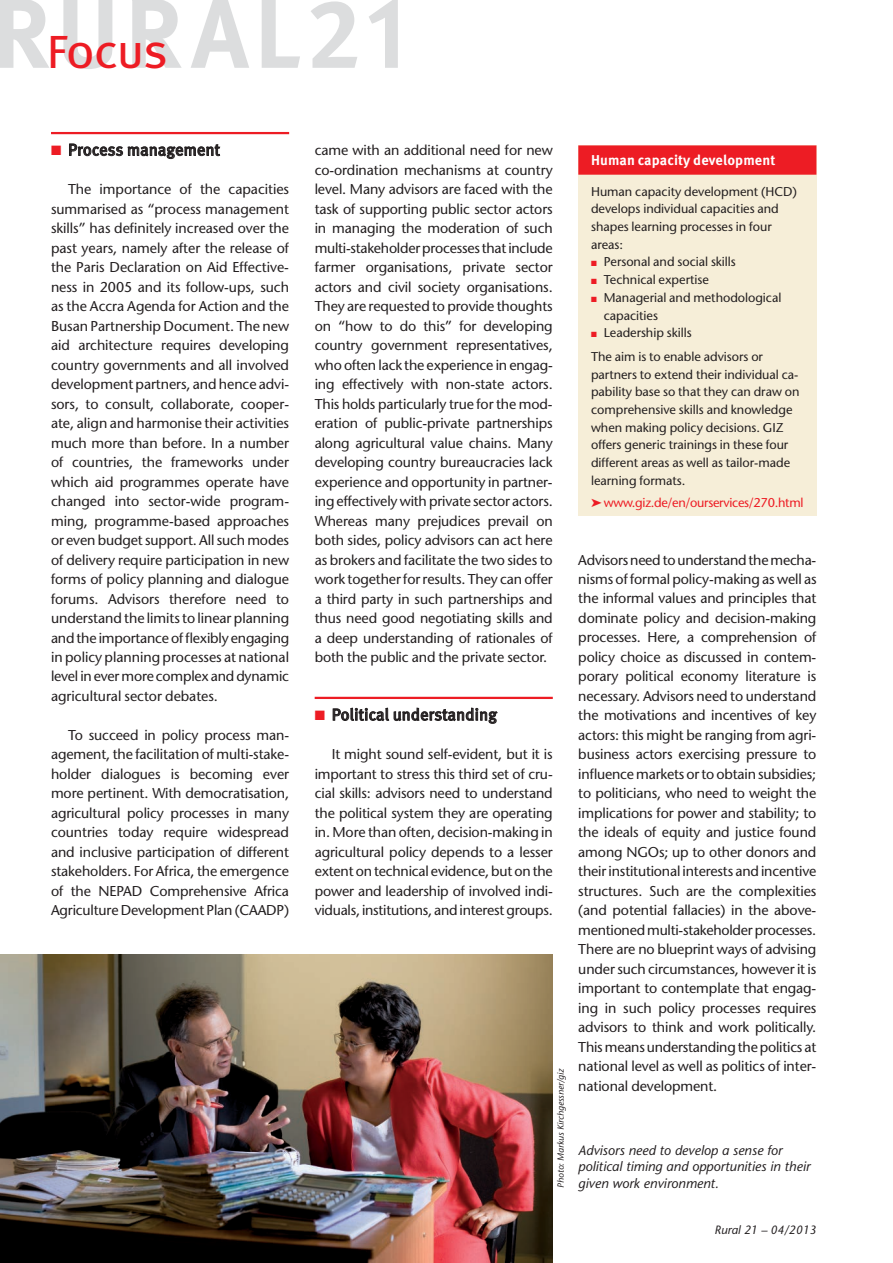
<style>
.page{position:relative;width:893px;height:1263px;background:#fff}
.page>*{position:absolute;margin:0;border:0;box-sizing:border-box;transform-origin:0 0}
.t1{font:46.5px "Meta Pro";letter-spacing:-.04em;color:#ed1c24}
.t2{font:16.5px "Meta Pro";letter-spacing:-.01em;color:#231f20}
.t3{font:14.25px/19.5px "Stone Sans";letter-spacing:-.01em;color:#231f20;text-align:justify}
.t4{font:700 14.25px "Meta Pro";letter-spacing:.01em;color:#fff}
.t5{font:italic 13.5px/16.5px "Stone Sans";color:#231f20}
.t6{font:12.75px/17.7px "Stone Sans";letter-spacing:-.005em;color:#231f20}
.t7{font:12.75px "Stone Sans";letter-spacing:-.025em;color:#ed1c24}
.t8{font:italic 12px "Stone Sans";color:#231f20}
.t9{font:italic 9px "Stone Sans";color:#231f20}
.s1{color:#ed1c24}
</style>
<div class="page">
<svg style="left:63px;top:0;width:49px;height:69px"></svg>
<svg style="left:191px;top:0;width:58px;height:68px"></svg>
<svg style="left:262px;top:0;width:38px;height:68px"></svg>
<svg style="left:311px;top:1px;width:46px;height:67px"></svg>
<svg style="left:369px;top:0;width:29px;height:68px"></svg>
<svg style="left:0;top:0;width:49px;height:68px"></svg>
<svg style="left:132px;top:0;width:50px;height:68px"></svg>
<hr style="left:51px;top:132px;width:238px;height:2px;background:#ed1c24">
<svg style="left:69px;top:144px;width:151px;height:15px"></svg>
<hr style="left:315px;top:697px;width:238px;height:2px;background:#ed1c24">
<svg style="left:333px;top:708px;width:164px;height:16px"></svg>
<div style="left:578px;top:146px;width:238px;height:370px;background:#f6eed8"></div>
<div style="left:578px;top:145px;width:238px;height:30px;background:#ed1c24"></div>
<img style="left:0;top:954px;width:553px;height:309px">
<h1 class="t1" style="left:47px;top:22px;width:123px">Focus</h1>
<p class="t2" style="left:51px;top:139px;width:170px"><span class="s1">■</span> Process management</p>
<p class="t3" style="left:51px;top:180px;width:240px;text-indent:17px">The importance of the capacities summarised as “process management skills” has definitely increased over the past years, namely after the release of the Paris Declaration on Aid Effective&shy;ness in 2005 and its follow-ups, such as the Accra Agenda for Action and the Busan Partnership Document. The new aid architecture requires developing country governments and all involved development partners, and hence advi&shy;sors, to consult, collaborate, cooper&shy;ate, align and harmonise their activities much more than before. In a number of countries, the frameworks under which aid programmes operate have changed into sector-wide program&shy;ming, programme-based approaches or even budget support. All such modes of delivery require participation in new forms of policy planning and dialogue forums. Advisors therefore need to understand the limits to linear planning and the importance of flexibly engaging in policy planning processes at national level in ever more complex and dynamic agricultural sector debates.</p>
<p class="t3" style="left:51px;top:725px;width:240px;text-indent:17px">To succeed in policy process man&shy;agement, the facilitation of multi-stake&shy;holder dialogues is becoming ever more pertinent. With democratisation, agricultural policy processes in many countries today require widespread and inclusive participation of different stakeholders. For Africa, the emergence of the NEPAD Comprehensive Africa Agriculture Development Plan (CAADP)</p>
<p class="t3" style="left:315px;top:141px;width:240px">came with an additional need for new co-ordination mechanisms at country level. Many advisors are faced with the task of supporting public sector actors in managing the moderation of such multi-stakeholder processes that include farmer organisations, private sector actors and civil society organisations.<br>They are requested to provide thoughts on “how to do this” for developing country government representatives, who often lack the experience in engag&shy;ing effectively with non-state actors.<br>This holds particularly true for the mod&shy;eration of public-private partnerships along agricultural value chains. Many developing country bureaucracies lack experience and opportunity in partner&shy;ing effectively with private sector actors.<br>Whereas many prejudices prevail on both sides, policy advisors can act here as brokers and facilitate the two sides to work together for results. They can offer a third party in such partnerships and thus need good negotiating skills and a deep understanding of rationales of both the public and the private sector.</p>
<p class="t2" style="left:315px;top:704px;width:184px"><span class="s1">■</span> Political understanding</p>
<p class="t3" style="left:315px;top:744px;width:240px;text-indent:17px">It might sound self-evident, but it is important to stress this third set of cru&shy;cial skills: advisors need to understand the political system they are operating in. More than often, decision-making in agricultural policy depends to a lesser extent on technical evidence, but on the power and leadership of involved indi&shy;viduals, institutions, and interest groups.</p>
<p class="t9" style="left:555px;top:1188px;width:121px;rotate:-90deg">Photo: Markus Kirchgessner/giz</p>
<p class="t4" style="left:591px;top:151px;width:186px">Human capacity development</p>
<p class="t6" style="left:591px;top:182px;width:207px">Human capacity development (HCD) develops individual capacities and shapes learning processes in four areas:</p>
<p class="t6" style="left:591px;top:253px;width:146px"><span class="s1">■</span> Personal and social skills</p>
<p class="t6" style="left:591px;top:271px;width:119px"><span class="s1">■</span> Technical expertise</p>
<p class="t6" style="left:604px;top:289px;width:179px;text-indent:-13px"><span class="s1">■</span> Managerial and methodological capacities</p>
<p class="t6" style="left:591px;top:321px;width:173px;line-height:23.7px"><span class="s1">■</span> Leadership skills<br>The aim is to enable advisors or</p>
<p class="t6" style="left:591px;top:365px;width:210px">partners to extend their individual ca&shy;pability base so that they can draw on comprehensive skills and knowledge when making policy decisions. GIZ offers generic trainings in these four different areas as well as tailor-made learning formats.</p>
<p class="t7" style="left:591px;top:495px;width:214px">➤ www.giz.de/en/ourservices/270.html</p>
<p class="t3" style="left:578px;top:550px;width:240px">Advisors need to understand the mecha&shy;nisms of formal policy-making as well as the informal values and principles that dominate policy and decision-making processes. Here, a comprehension of policy choice as discussed in contem&shy;porary political economy literature is necessary. Advisors need to understand the motivations and incentives of key actors: this might be ranging from agri&shy;business actors exercising pressure to influence markets or to obtain subsidies; to politicians, who need to weight the implications for power and stability; to the ideals of equity and justice found among NGOs; up to other donors and their institutional interests and incentive structures. Such are the complexities (and potential fallacies) in the above&shy;mentioned multi-stakeholder processes.<br>There are no blueprint ways of advising under such circumstances, however it is important to contemplate that engag&shy;ing in such policy processes requires advisors to think and work politically.<br>This means understanding the politics at national level as well as politics of inter&shy;national development.</p>
<p class="t5" style="left:578px;top:1142px;width:233px">Advisors need to develop a sense for political timing and opportunities in their</p>
<p class="t5" style="left:578px;top:1175px;width:142px">given work environment.</p>
<p class="t8" style="left:715px;top:1222px;width:103px">Rural 21 – 04/2013</p>
</div>
